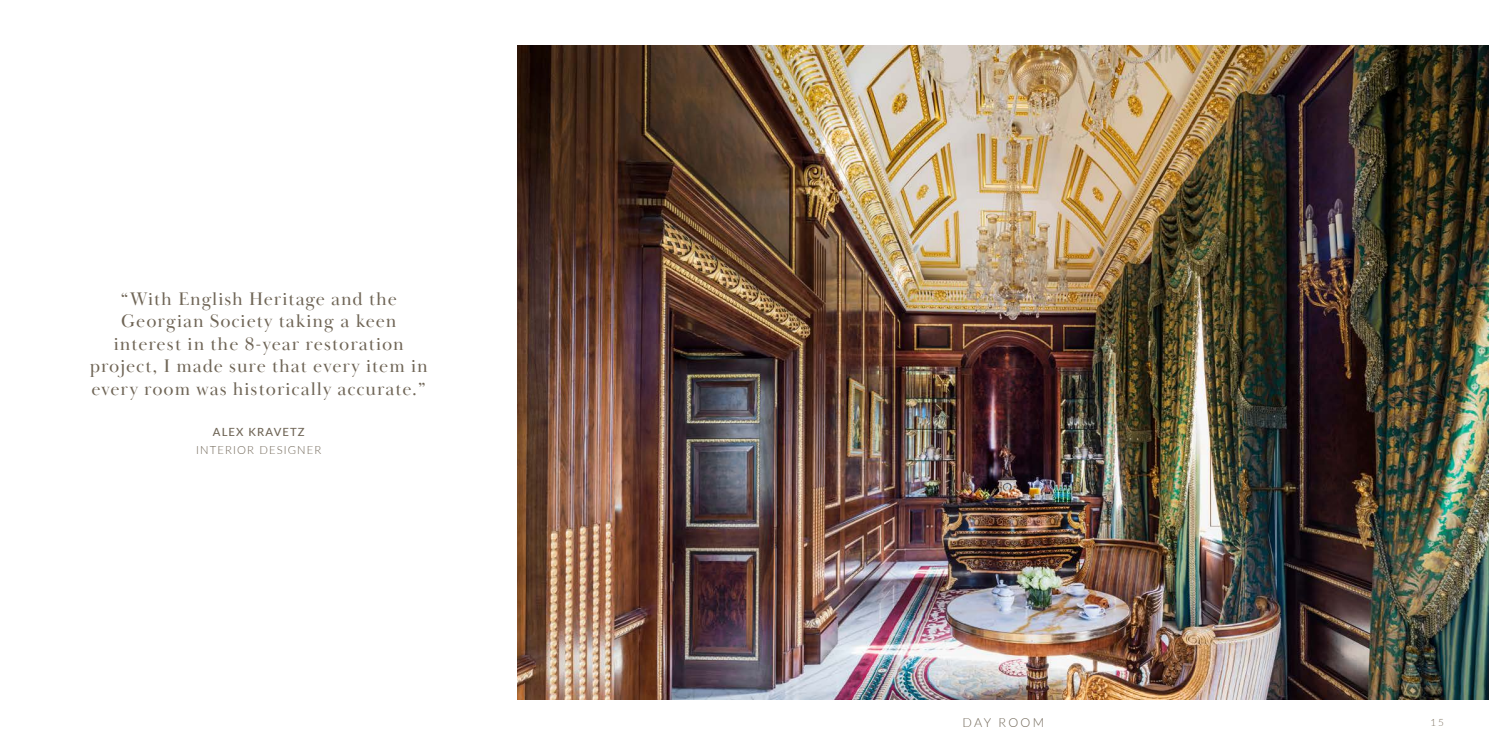
<style>
.page{position:relative;width:1489px;height:745px;background:#fff}
.page>*{position:absolute;margin:0;border:0;box-sizing:border-box;transform-origin:0 0}
.t1{font:18.75px/22.5px "Baskerville Display PT";letter-spacing:.05em;color:#6f6556;text-align:center}
.t2{font:300 12.5px "Lato";letter-spacing:.175em;color:#6f6556}
.t3{font:300 11.25px "Lato";letter-spacing:.1em;color:#6f6556}
.t4{font:500 11.25px "Lato";letter-spacing:.1em;color:#6f6556}
.t5{font:300 10px "Lato";color:#7f7362}
</style>
<div class="page">
<img style="left:517px;top:45px;width:971px;height:654px">
<p class="t1" style="left:90px;top:287px;width:339px">“With English Heritage and the Georgian Society taking a keen interest in the 8-year restoration project, I made sure that every item in every room was historically accurate.”</p>
<p class="t4" style="left:213px;top:423px;width:93px">ALEX KRAVETZ</p>
<p class="t3" style="left:196px;top:441px;width:127px">INTERIOR DESIGNER</p>
<p class="t2" style="left:962px;top:713px;width:83px">DAY ROOM</p>
<p class="t5" style="left:1430px;top:714px;width:15px">15</p>
</div>
